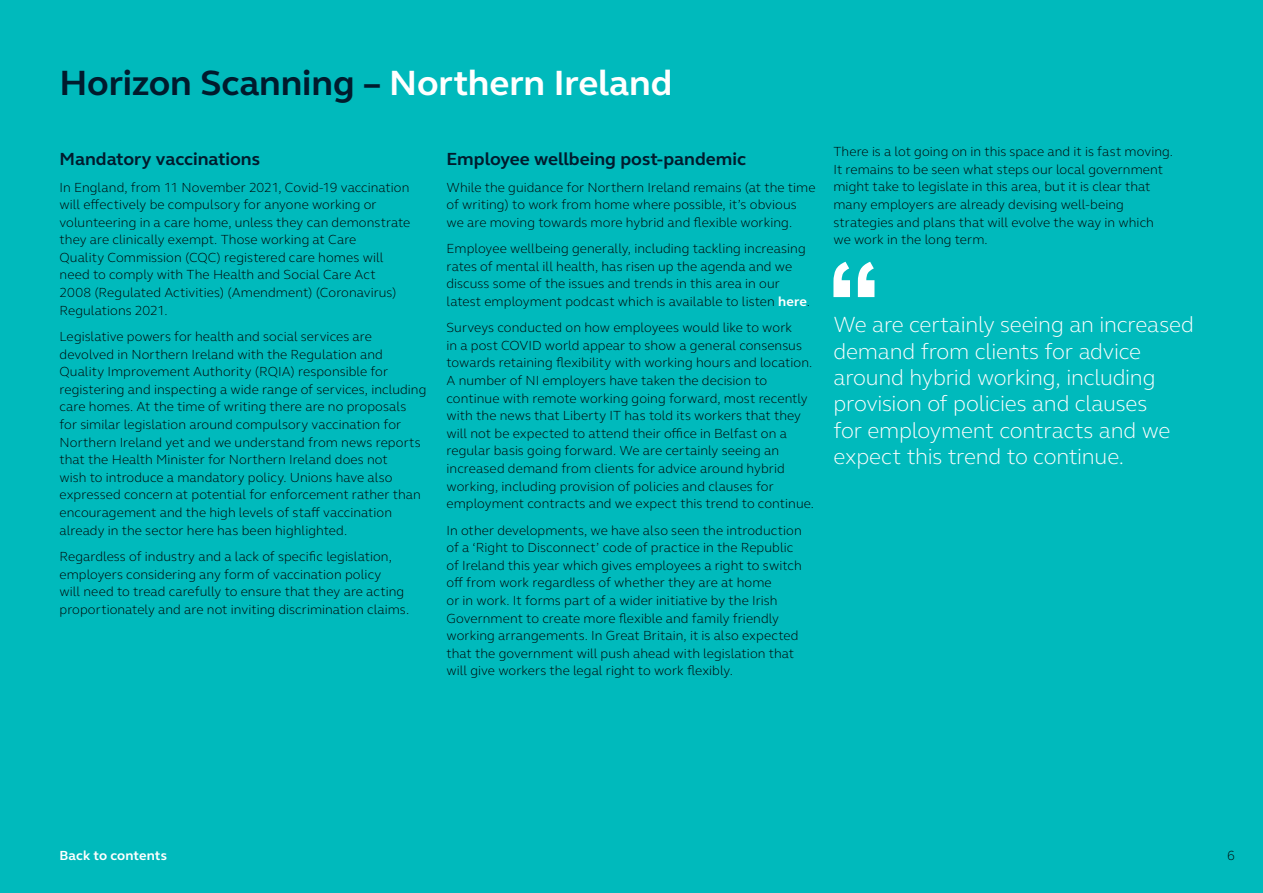
<style>
.page{position:relative;width:1263px;height:893px;background:#00babc}
.page>*{position:absolute;margin:0;border:0;box-sizing:border-box;transform-origin:0 0}
.t1{font:700 36px "FS Elliot";letter-spacing:-.005em;color:#001b2d}
.t2{font:300 22.5px/26.4px "FS Elliot";letter-spacing:-.01em;color:#fff}
.t3{font:700 18px "FS Elliot";color:#001b2d}
.t4{font:300 13.5px/17.5px "FS Elliot";letter-spacing:.005em;color:#000}
.t5{font:700 13.5px "FS Elliot";letter-spacing:.005em;color:#fff}
.s1{color:#fff}
.s2{font-weight:700;color:#fff}
</style>
<div class="page">
<svg style="left:833px;top:262px;width:41px;height:35px"></svg>
<h1 class="t1" style="left:60px;top:58px;width:614px">Horizon Scanning – <span class="s1">Northern Ireland</span></h1>
<h3 class="t3" style="left:60px;top:147px;width:202px">Mandatory vaccinations</h3>
<p class="t4" style="left:60px;top:178px;width:352px">In England, from 11 November 2021, Covid-19 vaccination will effectively be compulsory for anyone working or volunteering in a care home, unless they can demonstrate they are clinically exempt. Those working at Care<br>Quality Commission (CQC) registered care homes will need to comply with The Health and Social Care Act 2008 (Regulated Activities) (Amendment) (Coronavirus)<br>Regulations 2021.</p>
<p class="t4" style="left:60px;top:327px;width:368px">Legislative powers for health and social services are devolved in Northern Ireland with the Regulation and Quality Improvement Authority (RQIA) responsible for registering and inspecting a wide range of services, including care homes. At the time of writing there are no proposals for similar legislation around compulsory vaccination for Northern Ireland yet and we understand from news reports that the Health Minister for Northern Ireland does not<br>wish to introduce a mandatory policy. Unions have also expressed concern at potential for enforcement rather than encouragement and the high levels of staff vaccination already in the sector here has been highlighted.</p>
<p class="t4" style="left:60px;top:547px;width:351px">Regardless of industry and a lack of specific legislation, employers considering any form of vaccination policy<br>will need to tread carefully to ensure that they are acting proportionately and are not inviting discrimination claims.</p>
<h3 class="t3" style="left:446px;top:147px;width:301px">Employee wellbeing post-pandemic</h3>
<p class="t4" style="left:446px;top:178px;width:371px">While the guidance for Northern Ireland remains (at the time of writing) to work from home where possible, it’s obvious we are moving towards more hybrid and flexible working.</p>
<p class="t4" style="left:446px;top:239px;width:365px">Employee wellbeing generally, including tackling increasing rates of mental ill health, has risen up the agenda and we discuss some of the issues and trends in this area in our latest employment podcast which is available to listen <span class="s2">here</span>.</p>
<p class="t4" style="left:446px;top:318px;width:369px">Surveys conducted on how employees would like to work<br>in a post COVID world appear to show a general consensus towards retaining flexibility with working hours and location.<br>A number of NI employers have taken the decision to continue with remote working going forward, most recently with the news that Liberty IT has told its workers that they will not be expected to attend their office in Belfast on a regular basis going forward. We are certainly seeing an increased demand from clients for advice around hybrid working, including provision of policies and clauses for employment contracts and we expect this trend to continue.</p>
<p class="t4" style="left:446px;top:521px;width:357px">In other developments, we have also seen the introduction of a ‘Right to Disconnect’ code of practice in the Republic of Ireland this year which gives employees a right to switch off from work regardless of whether they are at home<br>or in work. It forms part of a wider initiative by the Irish Government to create more flexible and family friendly working arrangements. In Great Britain, it is also expected that the government will push ahead with legislation that will give workers the legal right to work flexibly.</p>
<p class="t4" style="left:833px;top:142px;width:341px">There is a lot going on in this space and it is fast moving.<br>It remains to be seen what steps our local government might take to legislate in this area, but it is clear that many employers are already devising well-being strategies and plans that will evolve the way in which we work in the long term.</p>
<h2 class="t2" style="left:833px;top:311px;width:362px">We are certainly seeing an increased demand from clients for advice around hybrid working, including provision of policies and clauses<br>for employment contracts and we expect this trend to continue.</h2>
<p class="t5" style="left:60px;top:846px;width:109px">Back to contents</p>
<p class="t4" style="left:1227px;top:846px;width:9px">6</p>
</div>
